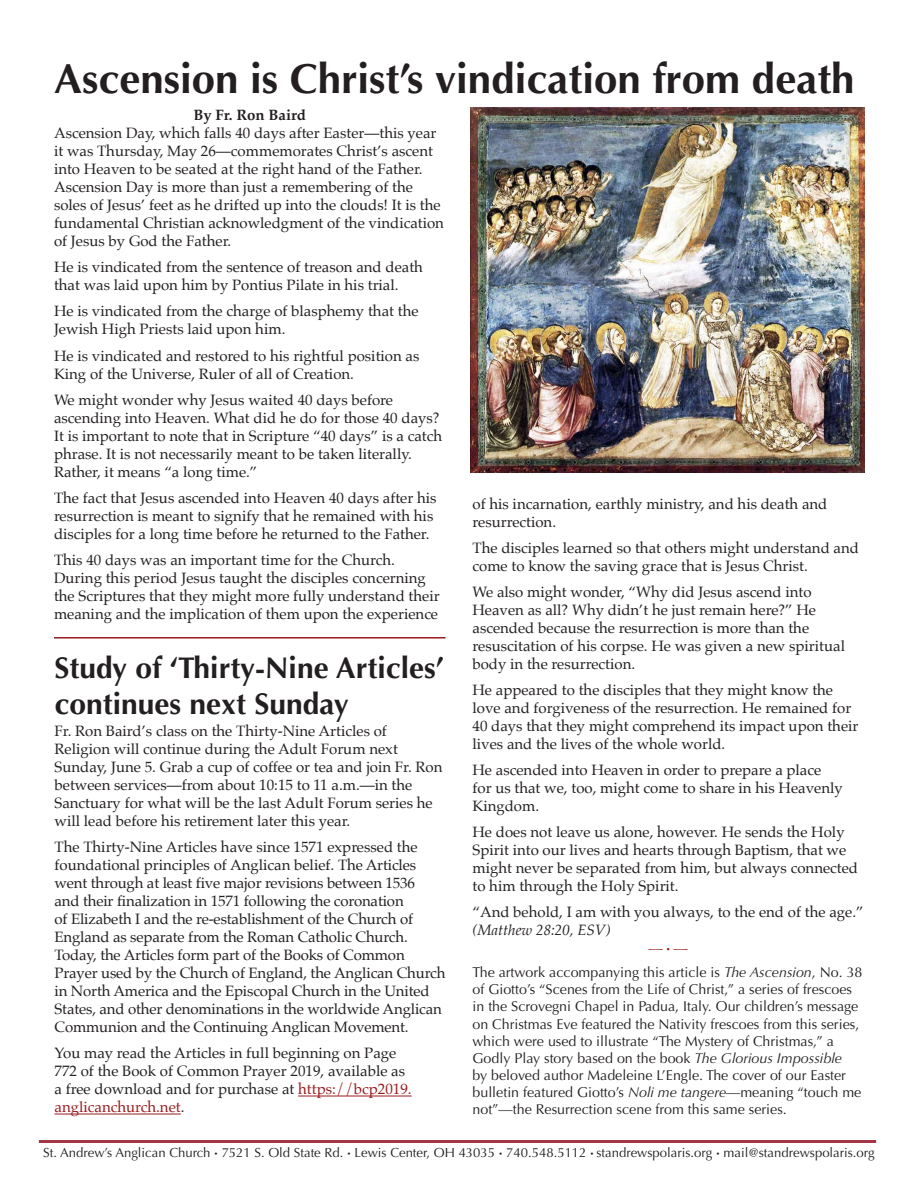
<style>
.page{position:relative;width:918px;height:1188px;background:#fff}
.page>*{position:absolute;margin:0;border:0;box-sizing:border-box;transform-origin:0 0}
.t1{font:700 42px "Optima";color:#231f20}
.t2{font:700 30px/36px "Optima";color:#231f20}
.t3{font:15px/18px "Palatino";color:#231f20}
.t4{font:700 15px "Palatino";color:#231f20}
.t5{font:15px "Galahad Std";color:#991a1e}
.t6{font:14.25px/17.1px "Optima";color:#231f20}
.t7{font:13.2px "Optima";color:#231f20}
.s1{font-style:italic}
.s2{color:#991a1e}
.s3{font-family:"Galahad Std"}
</style>
<div class="page">
<hr style="left:39px;top:1140px;width:837px;height:3px;background:#a43544">
<img style="left:471px;top:108px;width:393px;height:365px">
<hr style="left:298px;top:1096px;width:114px;height:1px;background:#991a1e">
<hr style="left:55px;top:1114px;width:126px;height:1px;background:#991a1e">
<hr style="left:54px;top:637px;width:392px;height:2px;background:#991a1e">
<p class="t1" style="left:54px;top:54px;width:802px">Ascension is Christ’s vindication from death</p>
<p class="t4" style="left:193px;top:102px;width:114px">By Fr. Ron Baird</p>
<p class="t3" style="left:54px;top:124px;width:392px">Ascension Day, which falls 40 days after Easter—this year it was Thursday, May 26—commemorates Christ’s ascent into Heaven to be seated at the right hand of the Father.<br>Ascension Day is more than just a remembering of the soles of Jesus’ feet as he drifted up into the clouds! It is the fundamental Christian acknowledgment of the vindication of Jesus by God the Father.</p>
<p class="t3" style="left:54px;top:258px;width:371px">He is vindicated from the sentence of treason and death that was laid upon him by Pontius Pilate in his trial.</p>
<p class="t3" style="left:54px;top:302px;width:366px">He is vindicated from the charge of blasphemy that the<br>Jewish High Priests laid upon him.</p>
<p class="t3" style="left:54px;top:346px;width:367px">He is vindicated and restored to his rightful position as<br>King of the Universe, Ruler of all of Creation.</p>
<p class="t3" style="left:54px;top:390px;width:390px">We might wonder why Jesus waited 40 days before ascending into Heaven. What did he do for those 40 days?<br>It is important to note that in Scripture “40 days” is a catch phrase. It is not necessarily meant to be taken literally.<br>Rather, it means “a long time.”</p>
<p class="t3" style="left:54px;top:489px;width:384px">The fact that Jesus ascended into Heaven 40 days after his resurrection is meant to signify that he remained with his disciples for a long time before he returned to the Father.</p>
<p class="t3" style="left:54px;top:551px;width:387px">This 40 days was an important time for the Church.<br>During this period Jesus taught the disciples concerning the Scriptures that they might more fully understand their meaning and the implication of them upon the experience</p>
<p class="t3" style="left:472px;top:495px;width:356px">of his incarnation, earthly ministry, and his death and resurrection.</p>
<p class="t3" style="left:472px;top:539px;width:388px">The disciples learned so that others might understand and come to know the saving grace that is Jesus Christ.</p>
<p class="t3" style="left:472px;top:583px;width:374px">We also might wonder, “Why did Jesus ascend into Heaven as all? Why didn’t he just remain here?” He ascended because the resurrection is more than the resuscitation of his corpse. He was given a new spiritual body in the resurrection.</p>
<p class="t3" style="left:472px;top:681px;width:387px">He appeared to the disciples that they might know the love and forgiveness of the resurrection. He remained for 40 days that they might comprehend its impact upon their lives and the lives of the whole world.</p>
<p class="t3" style="left:472px;top:761px;width:372px">He ascended into Heaven in order to prepare a place for us that we, too, might come to share in his Heavenly<br>Kingdom.</p>
<p class="t3" style="left:472px;top:823px;width:387px">He does not leave us alone, however. He sends the Holy Spirit into our lives and hearts through Baptism, that we might never be separated from him, but always connected to him through the Holy Spirit.</p>
<p class="t3" style="left:472px;top:903px;width:393px">“And behold, I am with you always, to the end of the age.” <span class="s1">(Matthew 28:20, ESV)</span></p>
<p class="t5" style="left:648px;top:939px;width:41px">— • —</p>
<p class="t6" style="left:472px;top:964px;width:392px">The artwork accompanying this article is <span class="s1">The Ascension</span>, No. 38 of Giotto’s “Scenes from the Life of Christ,” a series of frescoes in the Scrovegni Chapel in Padua, Italy. Our children’s message on Christmas Eve featured the Nativity frescoes from this series, which were used to illustrate “The Mystery of Christmas,” a Godly Play story based on the book <span class="s1">The Glorious Impossible<br></span>by beloved author Madeleine L’Engle. The cover of our Easter bulletin featured Giotto’s <span class="s1">Noli me tangere</span>—meaning “touch me not”—the Resurrection scene from this same series.</p>
<p class="t2" style="left:55px;top:650px;width:391px">Study of ‘Thirty-Nine Articles’ continues next Sunday</p>
<p class="t3" style="left:55px;top:722px;width:389px">Fr. Ron Baird’s class on the Thirty-Nine Articles of Religion will continue during the Adult Forum next Sunday, June 5. Grab a cup of coffee or tea and join Fr. Ron between services—from about 10:15 to 11 a.m.—in the Sanctuary for what will be the last Adult Forum series he will lead before his retirement later this year.</p>
<p class="t3" style="left:55px;top:838px;width:392px">The Thirty-Nine Articles have since 1571 expressed the foundational principles of Anglican belief. The Articles went through at least five major revisions between 1536<br>and their finalization in 1571 following the coronation<br>of Elizabeth I and the re-establishment of the Church of England as separate from the Roman Catholic Church.<br>Today, the Articles form part of the Books of Common Prayer used by the Church of England, the Anglican Church in North America and the Episcopal Church in the United States, and other denominations in the worldwide Anglican Communion and the Continuing Anglican Movement.</p>
<p class="t3" style="left:55px;top:1044px;width:359px">You may read the Articles in full beginning on Page 772 of the Book of Common Prayer 2019, available as a free download and for purchase at <span class="s2">https://bcp2019. anglicanchurch.net</span>.</p>
<p class="t7" style="left:43px;top:1144px;width:833px">St. Andrew’s Anglican Church <span class="s3">•</span> 7521 S. Old State Rd. <span class="s3">•</span> Lewis Center, OH 43035 <span class="s3">•</span> 740.548.5112 <span class="s3">•</span> standrewspolaris.org <span class="s3">•</span> mail@standrewspolaris.org</p>
</div>
